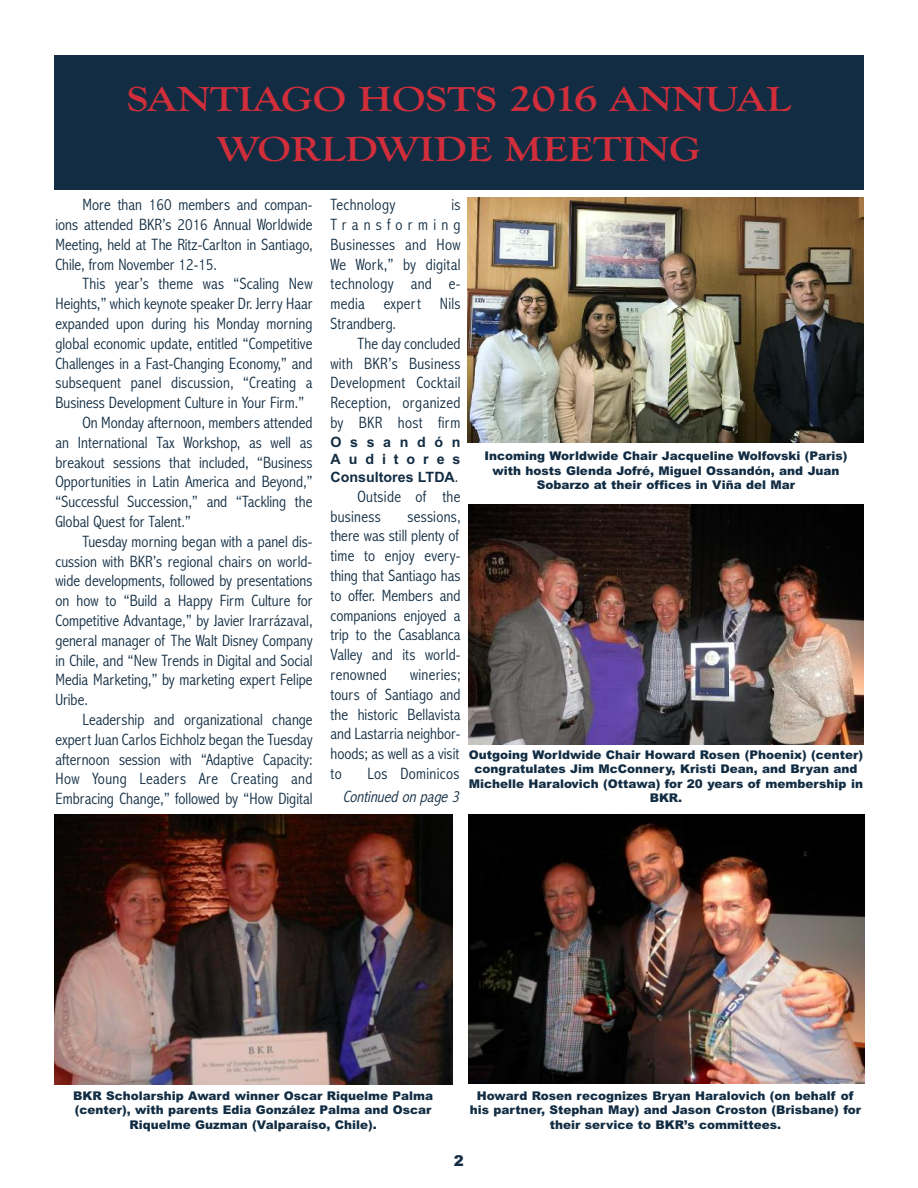
<style>
.page{position:relative;width:918px;height:1188px;background:#fff}
.page>*{position:absolute;margin:0;border:0;box-sizing:border-box;transform-origin:0 0}
.t1{font:700 36px/50.2px "Goudy Old Style T";color:#d12e3b;text-align:center;scale:1.2 1}
.t2{font:300 condensed 16.5px/19.8px "Abadi";color:#122d43;text-align:justify}
.t3{font:300 condensed 16.5px/19.8px "Abadi";letter-spacing:.02em;color:#122d43}
.t4{font:italic 300 condensed 16.5px "Abadi";color:#122d43}
.t5{font:900 15px "Arial";color:#122d43}
.t6{font:700 14.25px/17.5px "Arial";letter-spacing:.555em;color:#122d43;text-align:justify}
.t7{font:900 12px/14.4px "Arial";color:#122d43;text-align:center}
.s1{font-size:39px}
.s2{font-family:"Abadi";font-weight:300;font-stretch:condensed;font-size:16.5px}
</style>
<div class="page">
<div style="left:54px;top:55px;width:810px;height:135px;background:#122d43"></div>
<img style="left:468px;top:197px;width:396px;height:245px">
<img style="left:468px;top:504px;width:396px;height:240px">
<img style="left:468px;top:814px;width:396px;height:269px">
<img style="left:54px;top:814px;width:398px;height:270px">
<h1 class="t1" style="left:127px;top:73px;width:555px">SANTIAGO HOSTS <span class="s1">2016</span> ANNUAL<br>WORLDWIDE MEETING</h1>
<p class="t2" style="left:55px;top:195px;width:259px;text-indent:27px">More than 160 members and compan&shy;ions attended BKR’s 2016 Annual Worldwide Meeting, held at The Ritz-Carlton in Santiago, Chile, from November 12-15.</p>
<p class="t2" style="left:83px;top:274px;width:232px">This year’s theme was “Scaling New</p>
<p class="t2" style="left:56px;top:294px;width:258px">Heights,” which keynote speaker Dr. Jerry Haar</p>
<p class="t2" style="left:56px;top:313px;width:258px">expanded upon during his Monday morning</p>
<p class="t2" style="left:56px;top:333px;width:258px">global economic update, entitled “Competitive</p>
<p class="t2" style="left:56px;top:353px;width:258px">Challenges in a Fast-Changing Economy,” and</p>
<p class="t2" style="left:56px;top:373px;width:258px">subsequent panel discussion, “Creating a</p>
<p class="t2" style="left:56px;top:393px;width:250px">Business Development Culture in Your Firm.”</p>
<p class="t2" style="left:83px;top:412px;width:231px">On Monday afternoon, members attended</p>
<p class="t2" style="left:56px;top:432px;width:259px">an International Tax Workshop, as well as</p>
<p class="t2" style="left:56px;top:452px;width:259px">breakout sessions that included, “Business</p>
<p class="t2" style="left:56px;top:472px;width:259px">Opportunities in Latin America and Beyond,”</p>
<p class="t2" style="left:56px;top:492px;width:258px">“Successful Succession,” and “Tackling the</p>
<p class="t2" style="left:56px;top:511px;width:137px">Global Quest for Talent.”</p>
<p class="t2" style="left:83px;top:531px;width:231px">Tuesday morning began with a panel dis-</p>
<p class="t2" style="left:56px;top:551px;width:258px">cussion with BKR’s regional chairs on world-</p>
<p class="t2" style="left:56px;top:571px;width:259px">wide developments, followed by presentations</p>
<p class="t2" style="left:56px;top:591px;width:258px">on how to “Build a Happy Firm Culture for</p>
<p class="t2" style="left:56px;top:610px;width:259px">Competitive Advantage,” by Javier Irarrázaval,</p>
<p class="t2" style="left:56px;top:630px;width:259px">general manager of The Walt Disney Company</p>
<p class="t2" style="left:56px;top:650px;width:259px">in Chile, and “New Trends in Digital and Social</p>
<p class="t2" style="left:56px;top:670px;width:258px">Media Marketing,” by marketing expert Felipe</p>
<p class="t2" style="left:56px;top:690px;width:34px">Uribe.</p>
<p class="t2" style="left:83px;top:709px;width:231px">Leadership and organizational change</p>
<p class="t2" style="left:56px;top:729px;width:258px">expert Juan Carlos Eichholz began the Tuesday</p>
<p class="t2" style="left:56px;top:749px;width:259px">afternoon session with “Adaptive Capacity:</p>
<p class="t3" style="left:56px;top:769px;width:258px">How Young Leaders Are Creating and</p>
<p class="t2" style="left:56px;top:789px;width:259px">Embracing Change,” followed by “How Digital</p>
<p class="t3" style="left:331px;top:195px;width:66px">Technology</p>
<p class="t2" style="left:331px;top:195px;width:132px;text-indent:121px">is Transforming Businesses and How We Work,” by digital technology and e&shy;media expert Nils Strandberg.</p>
<p class="t2" style="left:331px;top:333px;width:132px;text-indent:27px">The day concluded with BKR’s Business Development Cocktail Reception, organized by BKR host firm</p>
<p class="t6" style="left:330px;top:433px;width:132px">Ossandón Auditores Consultores LTDA<span class="s2">.</span></p>
<p class="t3" style="left:330px;top:486px;width:131px;text-indent:27px">Outside of the business</p>
<p class="t2" style="left:330px;top:506px;width:132px;text-indent:77px">sessions, there was still plenty of time to enjoy every&shy;thing that Santiago has to offer. Members and companions enjoyed a trip to the Casablanca Valley and its world&shy;renowned</p>
<p class="t2" style="left:330px;top:664px;width:132px;text-indent:80px">wineries; tours of Santiago and the historic Bellavista and Lastarria neighbor&shy;hoods; as well as a visit to</p>
<p class="t3" style="left:367px;top:763px;width:93px">Los Dominicos</p>
<p class="t4" style="left:343px;top:786px;width:122px">Continued on page 3</p>
<p class="t7" style="left:485px;top:449px;width:364px">Incoming Worldwide Chair Jacqueline Wolfovski (Paris) with hosts Glenda Jofré, Miguel Ossandón, and Juan<br>Sobarzo at their offices in Viña del Mar</p>
<p class="t7" style="left:469px;top:748px;width:396px">Outgoing Worldwide Chair Howard Rosen (Phoenix) (center) congratulates Jim McConnery, Kristi Dean, and Bryan and Michelle Haralovich (Ottawa) for 20 years of membership in BKR.</p>
<p class="t7" style="left:73px;top:1089px;width:361px">BKR Scholarship Award winner Oscar Riquelme Palma (center), with parents Edia González Palma and Oscar<br>Riquelme Guzman (Valparaíso, Chile).</p>
<p class="t7" style="left:470px;top:1089px;width:393px">Howard Rosen recognizes Bryan Haralovich (on behalf of his partner, Stephan May) and Jason Croston (Brisbane) for their service to BKR’s committees.</p>
<p class="t5" style="left:454px;top:1152px;width:12px">2</p>
</div>
